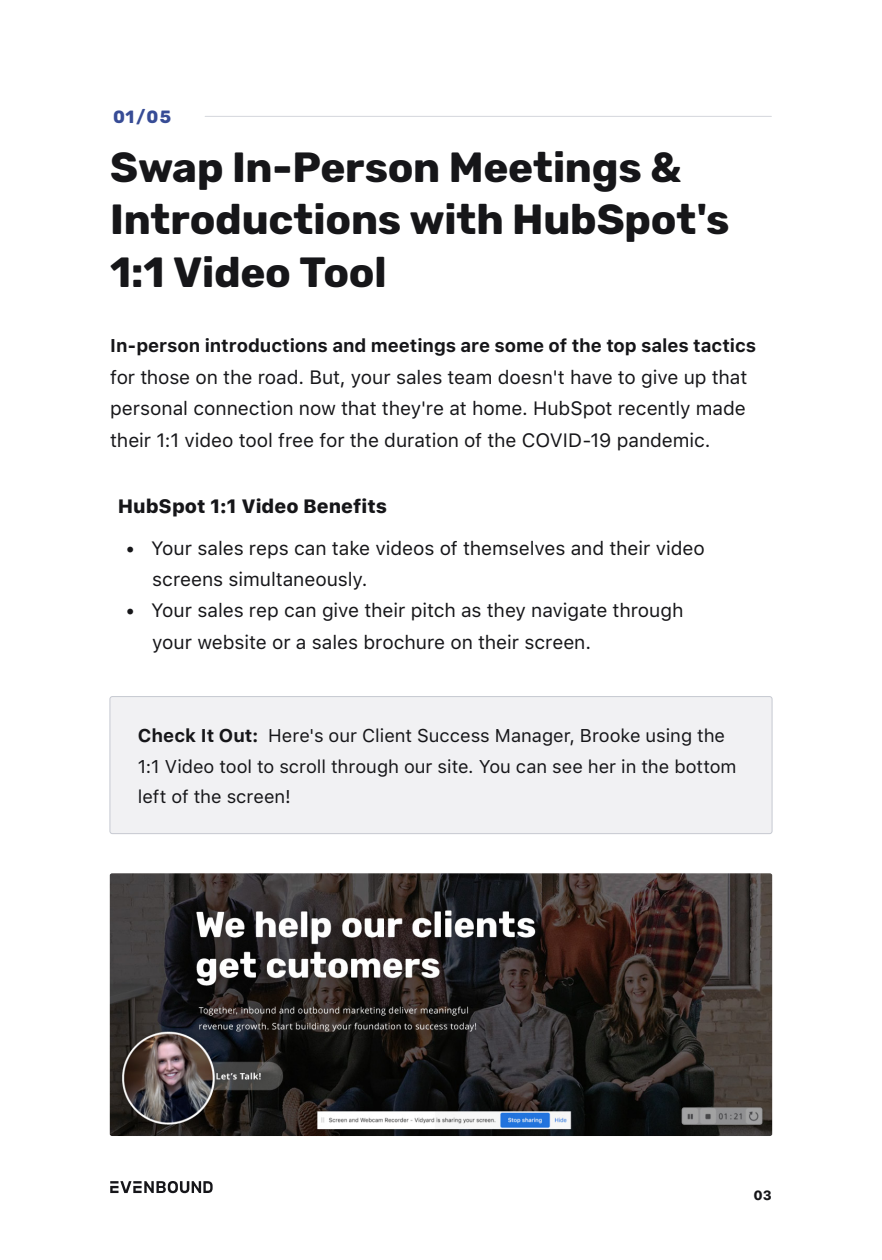
<style>
.page{position:relative;width:882px;height:1260px;background:#fff}
.page>*{position:absolute;margin:0;border:0;box-sizing:border-box;transform-origin:0 0}
.t1{font:700 42px/52.5px "Rubik";letter-spacing:-.005em;color:#161619}
.t2{font:19.25px/31.5px "SFUI Text";letter-spacing:-.005em;color:#161619}
.t3{font:800 19.25px "SFUI Text";color:#161619}
.t4{font:18.38px/30.6px "SFUI Text";color:#161619}
.t5{font:700 18.38px "SFUI Text";letter-spacing:-.005em;color:#161619}
.t6{font:700 17.68px "Rubik";color:#374c96}
.t7{font:800 13.3px "SFUI Text";color:#161619}
.s1{font-weight:700}
</style>
<div class="page">
<svg style="left:110px;top:1181px;width:103px;height:12px"></svg>
<img style="left:110px;top:873px;width:662px;height:263px">
<hr style="left:205px;top:116px;width:566px;height:1px;background:#d4d7dc">
<div style="left:110px;top:697px;width:662px;height:137px;background:#f1f1f3;border-radius:3px"></div>
<div style="left:110px;top:696px;width:662px;height:138px;border:1px solid #c6c9d1;border-radius:3px"></div>
<p class="t6" style="left:113px;top:106px;width:59px">01/05</p>
<h1 class="t1" style="left:110px;top:142px;width:621px">Swap In-Person Meetings &amp;<br>Introductions with HubSpot's<br>1:1 Video Tool</h1>
<p class="t5" style="left:110px;top:332px;width:647px">In-person introductions and meetings are some of the top sales tactics</p>
<p class="t2" style="left:110px;top:361px;width:639px;text-align:justify">for those on the road. But, your sales team doesn't have to give up that personal connection now that they're at home. HubSpot recently made their 1:1 video tool free for the duration of the COVID-19 pandemic.</p>
<p class="t3" style="left:118px;top:491px;width:271px">HubSpot 1:1 Video Benefits</p>
<p class="t2" style="left:152px;top:531px;width:554px;text-indent:-27px">• Your sales reps can take videos of themselves and their video screens simultaneously.</p>
<p class="t2" style="left:152px;top:594px;width:533px;text-indent:-27px">• Your sales rep can give their pitch as they navigate through your website or a sales brochure on their screen.</p>
<p class="t4" style="left:138px;top:719px;width:600px"><span class="s1">Check It Out:</span> Here's our Client Success Manager, Brooke using the<br>1:1 Video tool to scroll through our site. You can see her in the bottom left of the screen!</p>
<p class="t7" style="left:754px;top:1185px;width:20px">03</p>
</div>
